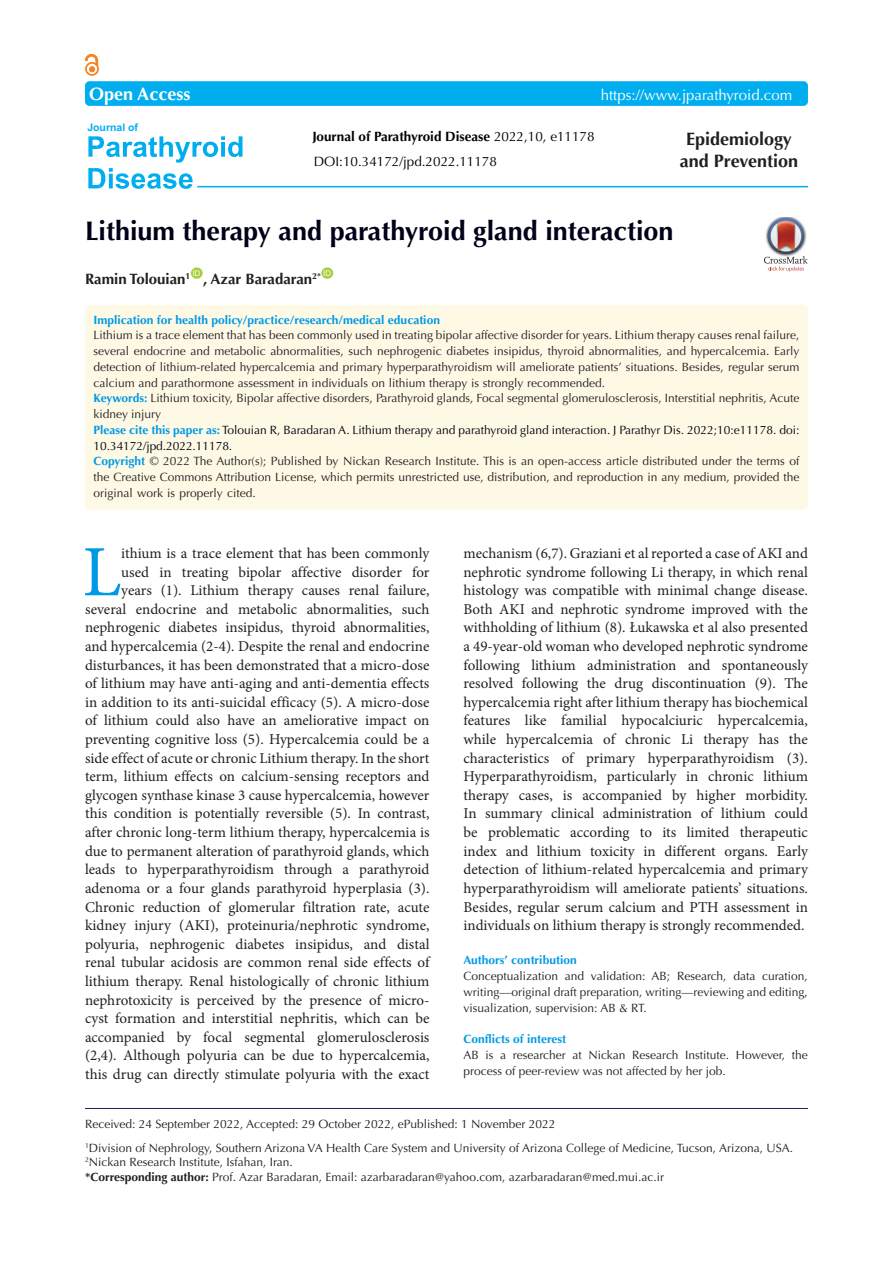
<style>
.page{position:relative;width:893px;height:1263px;background:#fff}
.page>*{position:absolute;margin:0;border:0;box-sizing:border-box;transform-origin:0 0}
.t1{font:72.3px "Minion Pro";color:#0099e5}
.Pa3{font:700 27px "Optima LT Std";color:#000118}
.t2{font:700 18px/21.6px "Optima LT Std";color:#231f20;text-align:center}
.t3{font:700 18px "Optima LT Std";color:#fff}
.t4{font:15px/18.6px "Minion Pro";color:#231f20;text-align:right}
.t5{font:700 15px "Optima LT Std";color:#231f20}
.t6{font:15px "Optima LT Std";color:#fff}
.t7{font:700 13.5px "Optima LT Std";color:#000}
.t8{font:13.5px "Optima LT Std";color:#000}
.t9{font:12px/15.8px "Optima LT Std";color:#231f20;text-align:justify}
.t10{font:12px/15.8px "Optima LT Std";color:#00000b}
.t11{font:700 12px "Optima LT Std";color:#0099e5}
.t12{font:700 10.5px "Arial";color:#00aeef}
.t13{font:7.8px "Arial";color:#fff}
.s1{font-weight:400}
.s2{font-weight:700;color:#0099e5}
.s3{font-weight:700}
</style>
<div class="page">
<div style="left:191px;top:267px;width:12px;height:12px;background:#a6ce39;border-radius:50%"></div>
<div style="left:321px;top:267px;width:12px;height:12px;background:#a6ce39;border-radius:50%"></div>
<div style="left:85px;top:305px;width:723px;height:205px;background:#fef9e5;border-radius:5px"></div>
<hr style="left:85px;top:1108px;width:723px;height:1px;background:#261d5c">
<div style="left:85px;top:81px;width:723px;height:25px;background:#00aeef;border-radius:4px"></div>
<hr style="left:197px;top:186px;width:611px;height:1px;background:#00aeef">
<svg style="left:88px;top:136px;width:154px;height:53px"></svg>
<div style="left:85px;top:62px;width:14px;height:14px;border:2px solid #f58220;border-radius:50%"></div>
<svg style="left:85px;top:54px;width:13px;height:18px"></svg>
<img style="left:777px;top:217px;width:18px;height:1px">
<svg style="left:764px;top:218px;width:44px;height:53px"></svg>
<p class="t3" style="left:89px;top:84px;width:103px">Open Access</p>
<p class="t6" style="left:601px;top:86px;width:193px">https://www.jparathyroid.com</p>
<p class="t7" style="left:312px;top:128px;width:284px">Journal of Parathyroid Disease <span class="s1">2022,10, e11178</span></p>
<p class="t12" style="left:87px;top:121px;width:52px">Journal of</p>
<p class="t2" style="left:680px;top:128px;width:120px">Epidemiology and Prevention</p>
<p class="t8" style="left:314px;top:154px;width:185px">DOI:10.34172/jpd.2022.11178</p>
<p class="Pa3" style="left:85px;top:215px;width:590px">Lithium therapy and parathyroid gland interaction</p>
<p class="t5" style="left:85px;top:270px;width:107px">Ramin Tolouian<sup>1</sup></p>
<p class="t13" style="left:193px;top:268px;width:9px">ID</p>
<p class="t5" style="left:203px;top:270px;width:119px">, Azar Baradaran<sup>2*</sup></p>
<p class="t13" style="left:323px;top:268px;width:9px">ID</p>
<p class="t11" style="left:94px;top:312px;width:348px">Implication for health policy/practice/research/medical education</p>
<p class="t9" style="left:94px;top:328px;width:707px">Lithium is a trace element that has been commonly used in treating bipolar affective disorder for years. Lithium therapy causes renal failure, several endocrine and metabolic abnormalities, such nephrogenic diabetes insipidus, thyroid abnormalities, and hypercalcemia. Early detection of lithium-related hypercalcemia and primary hyperparathyroidism will ameliorate patients’ situations. Besides, regular serum calcium and parathormone assessment in individuals on lithium therapy is strongly recommended.</p>
<p class="t9" style="left:94px;top:391px;width:707px"><span class="s2">Keywords:</span> Lithium toxicity, Bipolar affective disorders, Parathyroid glands, Focal segmental glomerulosclerosis, Interstitial nephritis, Acute kidney injury</p>
<p class="t10" style="left:94px;top:422px;width:707px"><span class="s2">Please cite this paper as:</span> Tolouian R, Baradaran A. Lithium therapy and parathyroid gland interaction. J Parathyr Dis. 2022;10:e11178. doi:<br>10.34172/jpd.2022.11178.</p>
<p class="t9" style="left:94px;top:454px;width:707px"><span class="s2">Copyright</span> © 2022 The Author(s); Published by Nickan Research Institute. This is an open-access article distributed under the terms of the Creative Commons Attribution License, which permits unrestricted use, distribution, and reproduction in any medium, provided the original work is properly cited.</p>
<p class="t4" style="left:85px;top:544px;width:346px">ithium is a trace element that has been commonly<br>used in treating bipolar affective disorder for<br>years (1). Lithium therapy causes renal failure, several endocrine and metabolic abnormalities, such nephrogenic diabetes insipidus, thyroid abnormalities, and hypercalcemia (2-4). Despite the renal and endocrine disturbances, it has been demonstrated that a micro-dose of lithium may have anti-aging and anti-dementia effects in addition to its anti-suicidal efficacy (5). A micro-dose of lithium could also have an ameliorative impact on preventing cognitive loss (5). Hypercalcemia could be a side effect of acute or chronic Lithium therapy. In the short term, lithium effects on calcium-sensing receptors and glycogen synthase kinase 3 cause hypercalcemia, however this condition is potentially reversible (5). In contrast, after chronic long-term lithium therapy, hypercalcemia is due to permanent alteration of parathyroid glands, which leads to hyperparathyroidism through a parathyroid adenoma or a four glands parathyroid hyperplasia (3).<br>Chronic reduction of glomerular filtration rate, acute kidney injury (AKI), proteinuria/nephrotic syndrome, polyuria, nephrogenic diabetes insipidus, and distal renal tubular acidosis are common renal side effects of lithium therapy. Renal histologically of chronic lithium nephrotoxicity is perceived by the presence of micro&shy;cyst formation and interstitial nephritis, which can be accompanied by focal segmental glomerulosclerosis (2,4). Although polyuria can be due to hypercalcemia, this drug can directly stimulate polyuria with the exact</p>
<p class="t4" style="left:463px;top:544px;width:346px;text-align:justify">mechanism (6,7). Graziani et al reported a case of AKI and nephrotic syndrome following Li therapy, in which renal histology was compatible with minimal change disease.<br>Both AKI and nephrotic syndrome improved with the withholding of lithium (8). Łukawska et al also presented a 49-year-old woman who developed nephrotic syndrome following lithium administration and spontaneously resolved following the drug discontinuation (9). The hypercalcemia right after lithium therapy has biochemical features like familial hypocalciuric hypercalcemia, while hypercalcemia of chronic Li therapy has the characteristics of primary hyperparathyroidism (3).<br>Hyperparathyroidism, particularly in chronic lithium therapy cases, is accompanied by higher morbidity.<br>In summary clinical administration of lithium could be problematic according to its limited therapeutic index and lithium toxicity in different organs. Early detection of lithium-related hypercalcemia and primary hyperparathyroidism will ameliorate patients’ situations.<br>Besides, regular serum calcium and PTH assessment in individuals on lithium therapy is strongly recommended.</p>
<p class="t1" style="left:82px;top:524px;width:40px">L</p>
<p class="t11" style="left:463px;top:953px;width:115px">Authors’ contribution</p>
<p class="t9" style="left:463px;top:968px;width:346px">Conceptualization and validation: AB; Research, data curation, writing—original draft preparation, writing—reviewing and editing, visualization, supervision: AB &amp; RT.</p>
<p class="t11" style="left:463px;top:1032px;width:104px">Conflicts of interest</p>
<p class="t9" style="left:463px;top:1047px;width:346px">AB is a researcher at Nickan Research Institute. However, the process of peer-review was not affected by her job.</p>
<p class="t9" style="left:85px;top:1117px;width:472px">Received: 24 September 2022, Accepted: 29 October 2022, ePublished: 1 November 2022</p>
<p class="t9" style="left:85px;top:1140px;width:709px"><sup>1</sup>Division of Nephrology, Southern Arizona VA Health Care System and University of Arizona College of Medicine, Tucson, Arizona, USA.</p>
<p class="t9" style="left:85px;top:1154px;width:209px"><sup>2</sup>Nickan Research Institute, Isfahan, Iran.</p>
<p class="t9" style="left:85px;top:1169px;width:580px"><span class="s3">*Corresponding author:</span> Prof. Azar Baradaran, Email: azarbaradaran@yahoo.com, azarbaradaran@med.mui.ac.ir</p>
</div>
